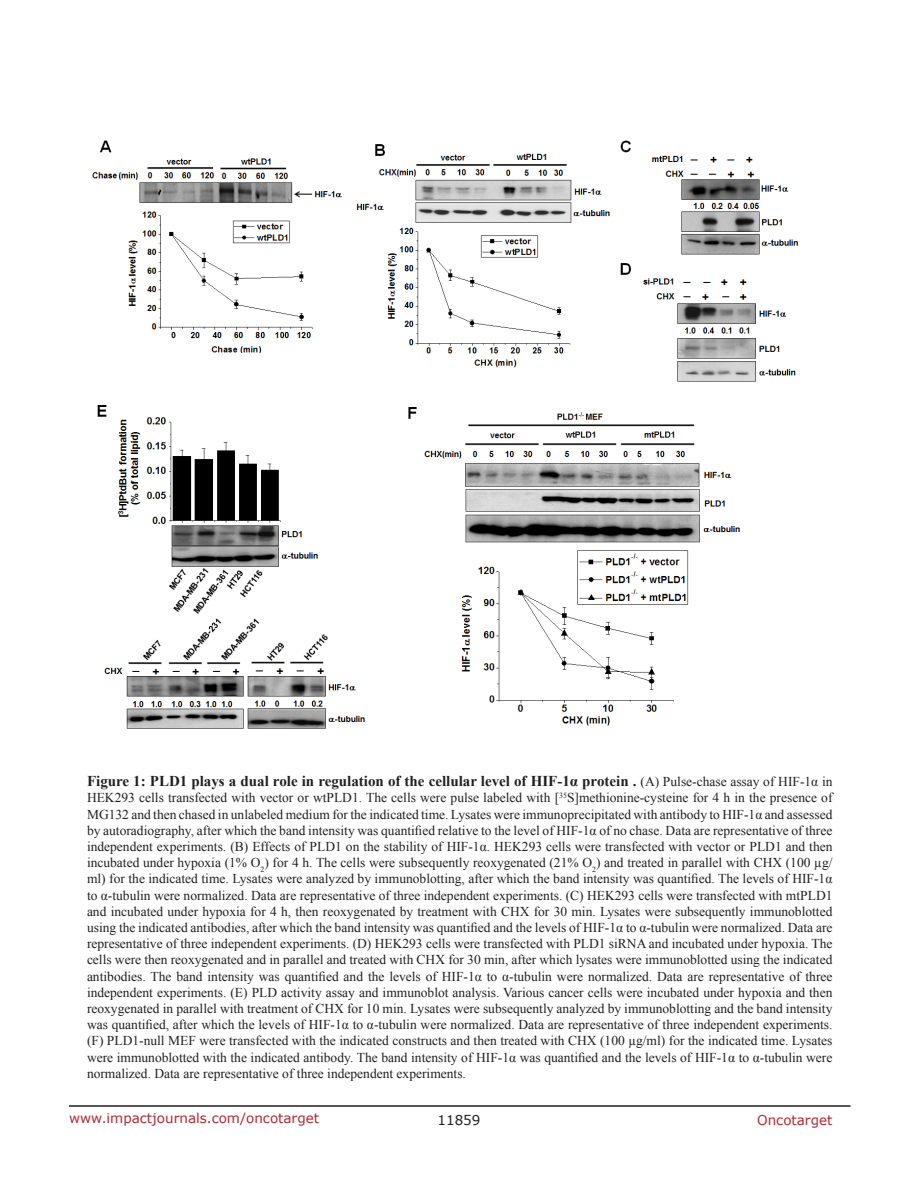
<style>
.page{position:relative;width:918px;height:1188px;background:#fff}
.page>*{position:absolute;margin:0;border:0;box-sizing:border-box;transform-origin:0 0}
.FigureText{font:700 15px "Times New Roman";color:#221f22}
.FigureText-2{font:13.5px/16.2px "Times New Roman";color:#221f22;text-align:justify}
.t1{font:13.5px "Verdana";color:#ac2b31}
.t2{font:13.5px "Verdana";color:#221f22}
.s1{font-weight:400;font-size:13.5px}
</style>
<div class="page">
<hr style="left:69px;top:1105px;width:781px;height:2px;background:#231f20">
<img style="left:92px;top:140px;width:707px;height:589px">
<p class="FigureText" style="left:87px;top:771px;width:747px">Figure 1: PLD1 plays a dual role in regulation of the cellular level of HIF-1α protein . <span class="s1">(A) Pulse-chase assay of HIF-1α in</span></p>
<p class="FigureText-2" style="left:87px;top:790px;width:747px">HEK293 cells transfected with vector or wtPLD1. The cells were pulse labeled with [<sup>35</sup>S]methionine-cysteine for 4 h in the presence of MG132 and then chased in unlabeled medium for the indicated time. Lysates were immunoprecipitated with antibody to HIF-1α and assessed by autoradiography, after which the band intensity was quantified relative to the level of HIF-1α of no chase. Data are representative of three independent experiments. (B) Effects of PLD1 on the stability of HIF-1α. HEK293 cells were transfected with vector or PLD1 and then incubated under hypoxia (1% O<sub>2</sub>) for 4 h. The cells were subsequently reoxygenated (21% O<sub>2</sub>) and treated in parallel with CHX (100 µg/ ml) for the indicated time. Lysates were analyzed by immunoblotting, after which the band intensity was quantified. The levels of HIF-1α to α-tubulin were normalized. Data are representative of three independent experiments. (C) HEK293 cells were transfected with mtPLD1 and incubated under hypoxia for 4 h, then reoxygenated by treatment with CHX for 30 min. Lysates were subsequently immunoblotted using the indicated antibodies, after which the band intensity was quantified and the levels of HIF-1α to α-tubulin were normalized. Data are representative of three independent experiments. (D) HEK293 cells were transfected with PLD1 siRNA and incubated under hypoxia. The cells were then reoxygenated and in parallel and treated with CHX for 30 min, after which lysates were immunoblotted using the indicated antibodies. The band intensity was quantified and the levels of HIF-1α to α-tubulin were normalized. Data are representative of three independent experiments. (E) PLD activity assay and immunoblot analysis. Various cancer cells were incubated under hypoxia and then reoxygenated in parallel with treatment of CHX for 10 min. Lysates were subsequently analyzed by immunoblotting and the band intensity was quantified, after which the levels of HIF-1α to α-tubulin were normalized. Data are representative of three independent experiments. (F) PLD1-null MEF were transfected with the indicated constructs and then treated with CHX (100 µg/ml) for the indicated time. Lysates were immunoblotted with the indicated antibody. The band intensity of HIF-1α was quantified and the levels of HIF-1α to α-tubulin were normalized. Data are representative of three independent experiments.</p>
<p class="t1" style="left:69px;top:1109px;width:252px">www.impactjournals.com/oncotarget</p>
<p class="t2" style="left:438px;top:1111px;width:44px">11859</p>
<p class="t1" style="left:757px;top:1111px;width:77px">Oncotarget</p>
</div>
